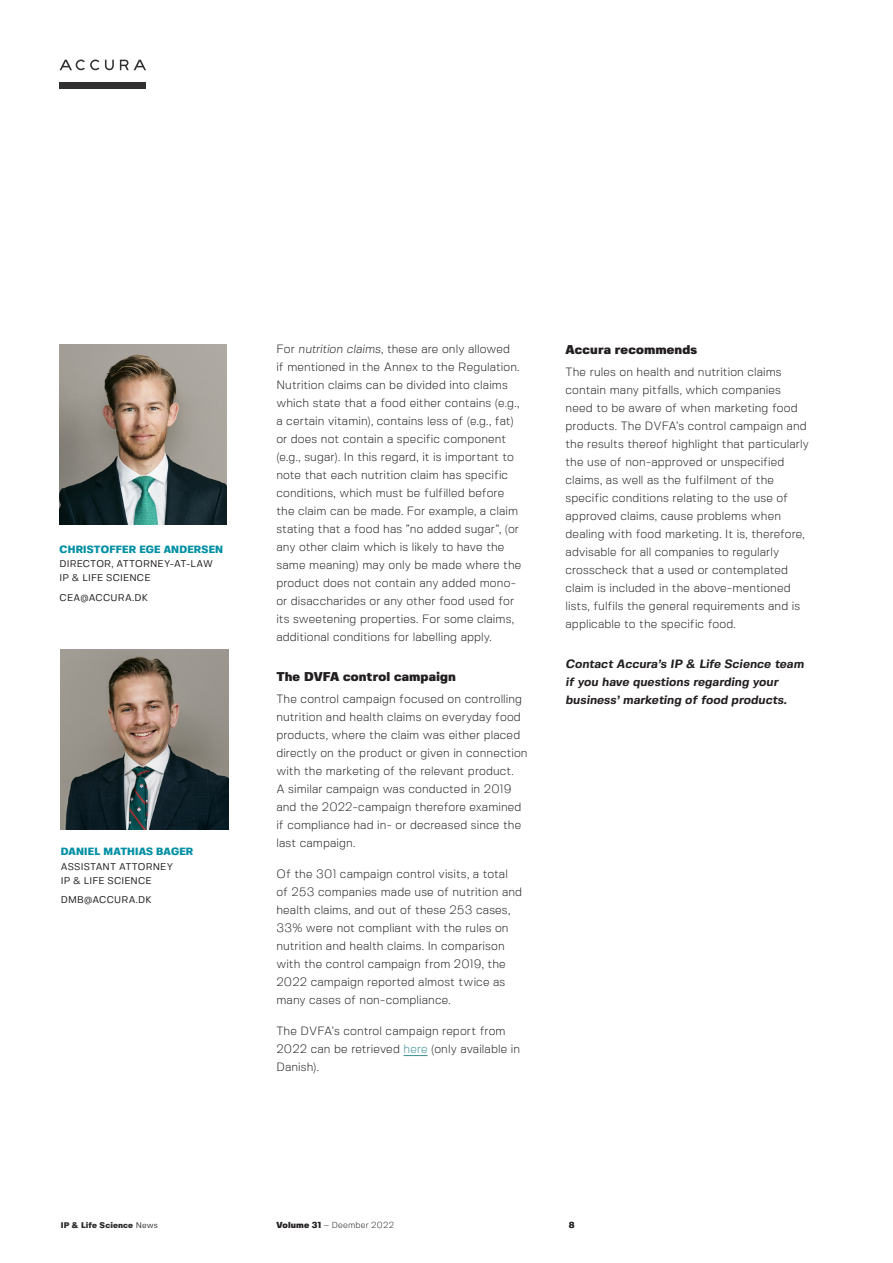
<style>
.page{position:relative;width:893px;height:1263px;background:#fff}
.page>*{position:absolute;margin:0;border:0;box-sizing:border-box;transform-origin:0 0}
.Mellemrubrik_fed{font:900 12.75px "Fivo Sans";letter-spacing:.005em;color:#231f20}
.Brødtekst{font:300 12px/18px "Fivo Sans";letter-spacing:.01em;color:#231f20}
.Slutbemærkning_med_f{font:italic 700 12px/18px "Fivo Sans";letter-spacing:.01em;color:#231f20}
.Navn_lys_turkis{font:800 10.5px "Fivo Sans";letter-spacing:.015em;color:#0090a4}
.Titel__speciale_og_e{font:9.75px "Fivo Sans";letter-spacing:.015em;color:#231f20}
.t1{font:300 8.7px "Fivo Sans";letter-spacing:.03em;color:#231f20}
.t2{font:900 8.7px "Fivo Sans";color:#231f20}
.t3{font:900 8.25px "Fivo Sans";letter-spacing:.015em;color:#312f30}
.s1{font-style:italic}
.s2{color:#3a8e97}
.s3{font-weight:400}
.s4{font-weight:900}
</style>
<div class="page">
<div style="left:60px;top:82px;width:86px;height:6px;background:#312f30"></div>
<svg style="left:105px;top:60px;width:9px;height:10px"></svg>
<svg style="left:120px;top:60px;width:26px;height:10px"></svg>
<svg style="left:60px;top:60px;width:39px;height:10px"></svg>
<img style="left:60px;top:344px;width:167px;height:181px">
<img style="left:61px;top:649px;width:167px;height:180px">
<svg style="left:403px;top:1055px;width:25px;height:1px"></svg>
<p class="Navn_lys_turkis" style="left:60px;top:543px;width:165px">CHRISTOFFER EGE ANDERSEN</p>
<p class="Titel__speciale_og_e" style="left:60px;top:558px;width:155px">DIRECTOR, ATTORNEY-AT-LAW</p>
<p class="Titel__speciale_og_e" style="left:60px;top:572px;width:92px">IP &amp; LIFE SCIENCE</p>
<p class="Titel__speciale_og_e" style="left:60px;top:592px;width:90px">CEA@ACCURA.DK</p>
<p class="Navn_lys_turkis" style="left:61px;top:845px;width:134px">DANIEL MATHIAS BAGER</p>
<p class="Titel__speciale_og_e" style="left:61px;top:860px;width:114px">ASSISTANT ATTORNEY</p>
<p class="Titel__speciale_og_e" style="left:61px;top:874px;width:92px">IP &amp; LIFE SCIENCE</p>
<p class="Titel__speciale_og_e" style="left:61px;top:894px;width:93px">DMB@ACCURA.DK</p>
<p class="Brødtekst" style="left:276px;top:340px;width:247px">For <span class="s1">nutrition claims</span>, these are only allowed<br>if mentioned in the Annex to the Regulation.<br>Nutrition claims can be divided into claims which state that a food either contains (e.g., a certain vitamin), contains less of (e.g., fat) or does not contain a specific component (e.g., sugar). In this regard, it is important to note that each nutrition claim has specific conditions, which must be fulfilled before the claim can be made. For example, a claim stating that a food has ”no added sugar”, (or any other claim which is likely to have the same meaning) may only be made where the product does not contain any added mono&shy;or disaccharides or any other food used for its sweetening properties. For some claims, additional conditions for labelling apply.</p>
<p class="Mellemrubrik_fed" style="left:276px;top:668px;width:181px">The DVFA control campaign</p>
<p class="Brødtekst" style="left:276px;top:690px;width:253px">The control campaign focused on controlling nutrition and health claims on everyday food products, where the claim was either placed directly on the product or given in connection with the marketing of the relevant product.<br>A similar campaign was conducted in 2019 and the 2022-campaign therefore examined if compliance had in- or decreased since the last campaign.</p>
<p class="Brødtekst" style="left:276px;top:864px;width:247px">Of the 301 campaign control visits, a total of 253 companies made use of nutrition and health claims, and out of these 253 cases, 33% were not compliant with the rules on nutrition and health claims. In comparison with the control campaign from 2019, the 2022 campaign reported almost twice as many cases of non-compliance.</p>
<p class="Brødtekst" style="left:276px;top:1021px;width:245px">The DVFA’s control campaign report from<br>2022 can be retrieved <span class="s2">here</span> (only available in<br>Danish).</p>
<p class="Mellemrubrik_fed" style="left:566px;top:342px;width:133px">Accura recommends</p>
<p class="Brødtekst" style="left:566px;top:363px;width:245px">The rules on health and nutrition claims contain many pitfalls, which companies need to be aware of when marketing food products. The DVFA’s control campaign and the results thereof highlight that particularly the use of non-approved or unspecified claims, as well as the fulfilment of the specific conditions relating to the use of approved claims, cause problems when dealing with food marketing. It is, therefore, advisable for all companies to regularly crosscheck that a used or contemplated claim is included in the above-mentioned lists, fulfils the general requirements and is applicable to the specific food.</p>
<p class="Slutbemærkning_med_f" style="left:566px;top:654px;width:240px">Contact Accura’s IP &amp; Life Science team if you have questions regarding your business’ marketing of food products.</p>
<p class="t3" style="left:61px;top:1220px;width:99px">IP &amp; Life Science <span class="s3">News</span></p>
<p class="t1" style="left:276px;top:1220px;width:119px"><span class="s4">Volume 31</span> – Deember 2022</p>
<p class="t2" style="left:569px;top:1220px;width:7px">8</p>
</div>
